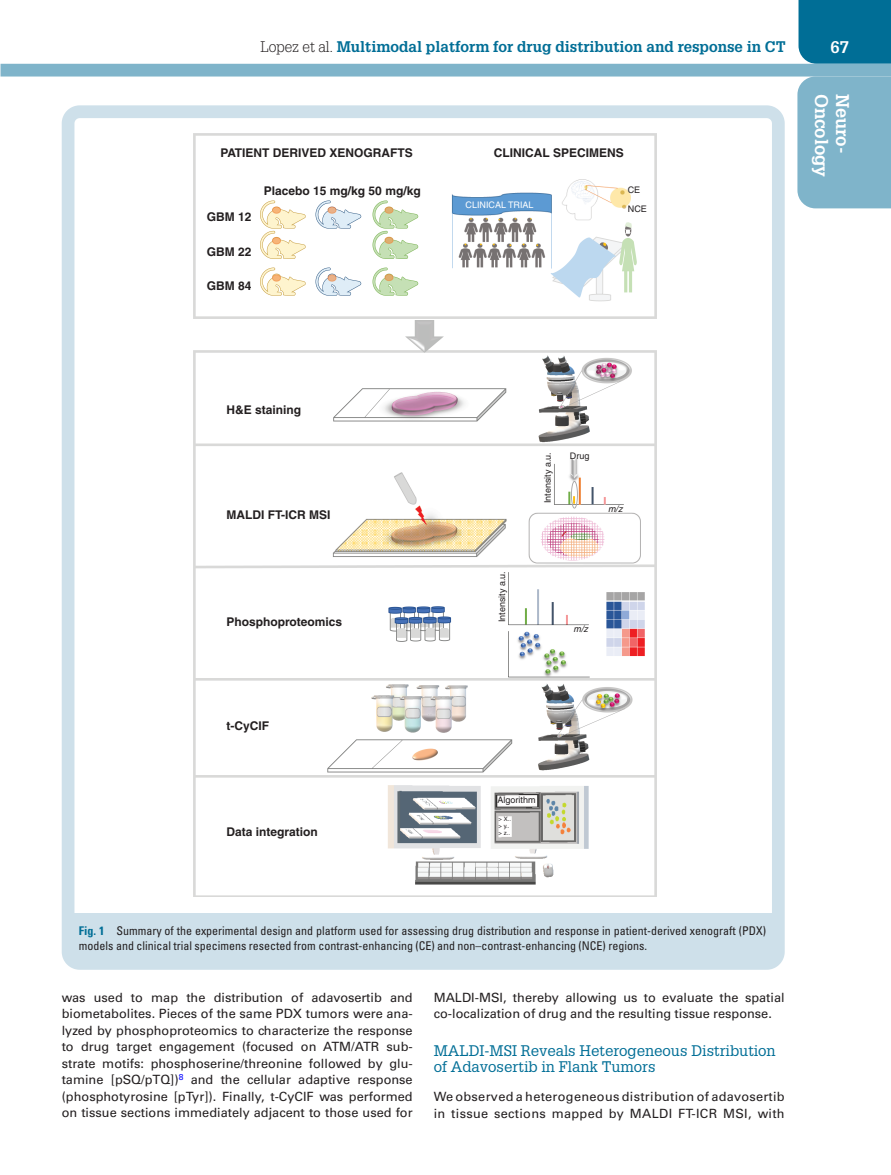
<style>
.page{position:relative;width:891px;height:1175px;background:#fff}
.page>*{position:absolute;margin:0;border:0;box-sizing:border-box;transform-origin:0 0}
.t1{font:700 18px "Glypha LT Std";color:#fff}
.t2{font:700 16.5px "Glypha LT Std";color:#fff}
.t3{font:15px/16.5px "Glypha LT Std";color:#006e96}
.t4{font:700 15px "Glypha LT Std";color:#006e96}
.t5{font:12.75px/16.5px "Univers LT Std";color:#231f20;text-align:justify}
.t6{font:12.75px/16.5px "Univers LT Std";letter-spacing:.025em;color:#231f20}
.t7{font:condensed 12px/15px "Univers LT Std";color:#231f20}
.t8{font:700 12px "Helvetica";color:#231f20}
.t9{font:9px "Helvetica";color:#231f20}
.t10{font:9px "Helvetica";color:#fff}
.t11{font:italic 9px "Helvetica";color:#231f20}
.t12{font:6px/7.5px "Helvetica";color:#231f20}
.s1{font-weight:300;color:#231f20}
.s2{font-weight:700;color:#006e96}
</style>
<div class="page">
<div style="left:799px;top:0;width:92px;height:64px;background:#006e96"></div>
<div style="left:1px;top:64px;width:890px;height:12px;background:#7fb4ca"></div>
<div style="left:797px;top:76px;width:94px;height:132px;background:#7fb4ca"></div>
<div style="left:70px;top:913px;width:706px;height:44px;background:#cee0ea"></div>
<img style="left:193px;top:134px;width:463px;height:763px">
<div style="left:62px;top:105px;width:723px;height:864px;border:13px solid #cee0ea;border-radius:12px"></div>
<p class="t4" style="left:260px;top:37px;width:527px"><span class="s1">Lopez et al.</span> Multimodal platform for drug distribution and response in CT</p>
<p class="t2" style="left:831px;top:37px;width:20px">67</p>
<h1 class="t1" style="left:833px;top:94px;width:85px;rotate:90deg">Oncology</h1>
<h1 class="t1" style="left:854px;top:94px;width:61px;rotate:90deg">Neuro-</h1>
<p class="t8" style="left:221px;top:145px;width:194px">PATIENT DERIVED XENOGRAFTS</p>
<p class="t8" style="left:494px;top:145px;width:132px">CLINICAL SPECIMENS</p>
<p class="t8" style="left:207px;top:210px;width:46px">GBM 12</p>
<p class="t8" style="left:207px;top:244px;width:46px">GBM 22</p>
<p class="t8" style="left:207px;top:278px;width:46px">GBM 84</p>
<p class="t8" style="left:264px;top:183px;width:158px">Placebo 15 mg/kg 50 mg/kg</p>
<p class="t8" style="left:226px;top:402px;width:76px">H&amp;E staining</p>
<p class="t8" style="left:226px;top:507px;width:105px">MALDI FT-ICR MSI</p>
<p class="t8" style="left:226px;top:614px;width:117px">Phosphoproteomics</p>
<p class="t8" style="left:226px;top:718px;width:44px">t-CyCIF</p>
<p class="t8" style="left:226px;top:825px;width:93px">Data integration</p>
<p class="t10" style="left:466px;top:200px;width:70px">CLINICAL TRIAL</p>
<p class="t9" style="left:628px;top:185px;width:14px">CE</p>
<p class="t9" style="left:628px;top:204px;width:20px">NCE</p>
<p class="t9" style="left:497px;top:622px;width:53px;rotate:-90deg">Intensity a.u.</p>
<p class="t9" style="left:542px;top:503px;width:53px;rotate:-90deg">Intensity a.u.</p>
<p class="t9" style="left:570px;top:450px;width:21px">Drug</p>
<p class="t11" style="left:608px;top:503px;width:16px">m/z</p>
<p class="t11" style="left:574px;top:624px;width:16px">m/z</p>
<p class="t9" style="left:497px;top:794px;width:40px">Algorithm</p>
<p class="t12" style="left:499px;top:815px;width:14px">&gt; X.. &gt; y..</p>
<p class="t12" style="left:499px;top:828px;width:13px">&gt; z..</p>
<p class="t7" style="left:79px;top:922px;width:689px"><span class="s2">Fig. 1</span> Summary of the experimental design and platform used for assessing drug distribution and response in patient-derived xenograft (PDX) models and clinical trial specimens resected from contrast-enhancing (CE) and non–contrast-enhancing (NCE) regions.</p>
<p class="t5" style="left:62px;top:988px;width:353px">was used to map the distribution of adavosertib and biometabolites. Pieces of the same PDX tumors were ana&shy;lyzed by phosphoproteomics to characterize the response to drug target engagement (focused on ATM/ATR sub&shy;strate motifs: phosphoserine/threonine followed by glu&shy;tamine [pSQ/pTQ])<sup>8</sup> and the cellular adaptive response (phosphotyrosine [pTyr]). Finally, t-CyCIF was performed on tissue sections immediately adjacent to those used for</p>
<p class="t5" style="left:434px;top:988px;width:353px">MALDI-MSI, thereby allowing us to evaluate the spatial co-localization of drug and the resulting tissue response.</p>
<p class="t3" style="left:434px;top:1041px;width:344px">MALDI-MSI Reveals Heterogeneous Distribution of Adavosertib in Flank Tumors</p>
<p class="t6" style="left:434px;top:1088px;width:353px">We observed a heterogeneous distribution of adavosertib in tissue sections mapped by MALDI FT-ICR MSI, with</p>
</div>
